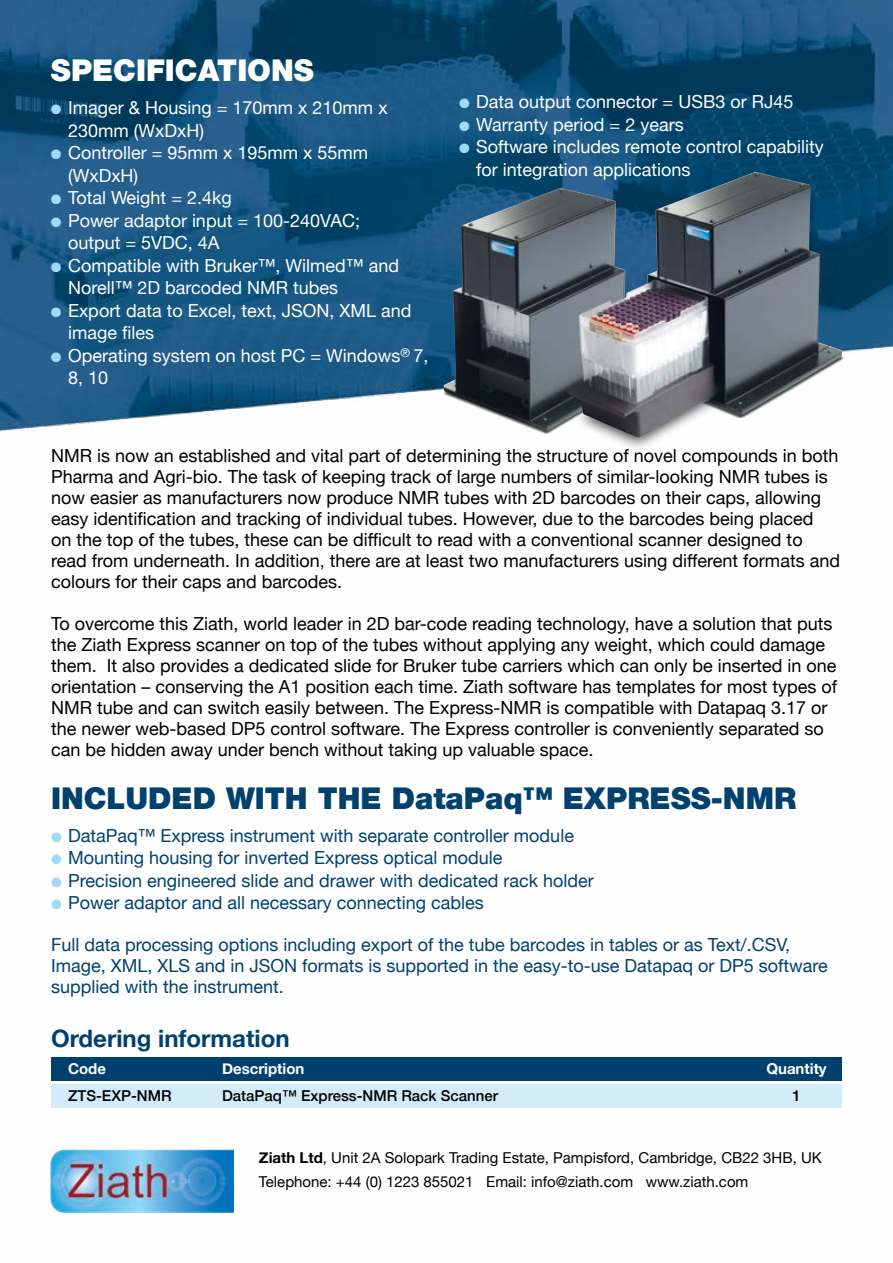
<style>
.page{position:relative;width:893px;height:1263px;background:#fff}
.page>*{position:absolute;margin:0;border:0;box-sizing:border-box;transform-origin:0 0}
.t1{font:900 30px "Helvetica 95";color:#004170}
.t2{font:900 30px "Helvetica 95";color:#fff}
.t3{font:700 24px "Helvetica Neue";color:#004170}
.t4{font:18px/21px "Helvetica Neue";color:#000}
.t5{font:18px/22.5px "Helvetica Neue";color:#fff}
.t6{font:18px/21px "Helvetica Neue";color:#004170}
.t7{font:15px/24px "Helvetica Neue";color:#000}
.t8{font:500 15px "Helvetica Neue";color:#000}
.t9{font:700 15px "Helvetica Neue";color:#fff}
.s1{color:#a1daf8}
.s2{font-weight:700}
</style>
<div class="page">
<img style="left:0;top:0;width:893px;height:1213px">
<img style="left:50px;top:1149px;width:184px;height:63px">
<div style="left:574px;top:375px;width:149px;height:77px;background:#000;opacity:.75"></div>
<img style="left:443px;top:172px;width:399px;height:265px">
<h1 class="t2" style="left:51px;top:53px;width:264px">SPECIFICATIONS</h1>
<p class="t5" style="left:68px;top:98px;width:321px;text-indent:-17px"><span class="s1">●</span> Imager &amp; Housing = 170mm x 210mm x<br>230mm (WxDxH)</p>
<p class="t5" style="left:68px;top:143px;width:302px;text-indent:-17px"><span class="s1">●</span> Controller = 95mm x 195mm x 55mm (WxDxH)</p>
<p class="t5" style="left:51px;top:188px;width:182px"><span class="s1">●</span> Total Weight = 2.4kg</p>
<p class="t5" style="left:68px;top:210px;width:294px;text-indent:-17px"><span class="s1">●</span> Power adaptor input = 100-240VAC; output = 5VDC, 4A</p>
<p class="t5" style="left:68px;top:255px;width:333px;text-indent:-17px"><span class="s1">●</span> Compatible with Bruker™, Wilmed™ and<br>Norell™ 2D barcoded NMR tubes</p>
<p class="t5" style="left:68px;top:300px;width:345px;text-indent:-17px"><span class="s1">●</span> Export data to Excel, text, JSON, XML and image files</p>
<p class="t5" style="left:68px;top:345px;width:362px;text-indent:-17px"><span class="s1">●</span> Operating system on host PC = Windows<sup>®</sup> 7,<br>8, 10</p>
<p class="t5" style="left:459px;top:92px;width:336px"><span class="s1">●</span> Data output connector = USB3 or RJ45</p>
<p class="t5" style="left:459px;top:114px;width:226px"><span class="s1">●</span> Warranty period = 2 years</p>
<p class="t5" style="left:476px;top:137px;width:349px;text-indent:-17px"><span class="s1">●</span> Software includes remote control capability for integration applications</p>
<p class="t4" style="left:51px;top:446px;width:790px">NMR is now an established and vital part of determining the structure of novel compounds in both Pharma and Agri-bio. The task of keeping track of large numbers of similar-looking NMR tubes is now easier as manufacturers now produce NMR tubes with 2D barcodes on their caps, allowing easy identification and tracking of individual tubes. However, due to the barcodes being placed<br>on the top of the tubes, these can be difficult to read with a conventional scanner designed to read from underneath. In addition, there are at least two manufacturers using different formats and colours for their caps and barcodes.</p>
<p class="t4" style="left:51px;top:614px;width:788px">To overcome this Ziath, world leader in 2D bar-code reading technology, have a solution that puts the Ziath Express scanner on top of the tubes without applying any weight, which could damage them. It also provides a dedicated slide for Bruker tube carriers which can only be inserted in one orientation – conserving the A1 position each time. Ziath software has templates for most types of NMR tube and can switch easily between. The Express-NMR is compatible with Datapaq 3.17 or the newer web-based DP5 control software. The Express controller is conveniently separated so can be hidden away under bench without taking up valuable space.</p>
<h1 class="t1" style="left:51px;top:780px;width:747px">INCLUDED WITH THE DataPaq™ EXPRESS-NMR</h1>
<p class="t6" style="left:51px;top:826px;width:524px"><span class="s1">●</span> DataPaq™ Express instrument with separate controller module</p>
<p class="t6" style="left:51px;top:848px;width:453px"><span class="s1">●</span> Mounting housing for inverted Express optical module</p>
<p class="t6" style="left:51px;top:871px;width:544px"><span class="s1">●</span> Precision engineered slide and drawer with dedicated rack holder</p>
<p class="t6" style="left:51px;top:893px;width:434px"><span class="s1">●</span> Power adaptor and all necessary connecting cables</p>
<p class="t6" style="left:51px;top:935px;width:778px">Full data processing options including export of the tube barcodes in tables or as Text/.CSV,<br>Image, XML, XLS and in JSON formats is supported in the easy-to-use Datapaq or DP5 software supplied with the instrument.</p>
<h2 class="t3" style="left:51px;top:1020px;width:240px">Ordering information</h2>
<p class="t9" style="left:68px;top:1057px;width:40px">Code</p>
<p class="t9" style="left:222px;top:1057px;width:84px">Description</p>
<p class="t9" style="left:766px;top:1057px;width:62px">Quantity</p>
<p class="t8" style="left:68px;top:1084px;width:105px">ZTS-EXP-NMR</p>
<p class="t8" style="left:222px;top:1084px;width:278px">DataPaq™ Express-NMR Rack Scanner</p>
<p class="t8" style="left:792px;top:1084px;width:10px">1</p>
<p class="t7" style="left:259px;top:1146px;width:564px"><span class="s2">Ziath Ltd</span>, Unit 2A Solopark Trading Estate, Pampisford, Cambridge, CB22 3HB, UK<br>Telephone: +44 (0) 1223 855021 Email: info@ziath.com www.ziath.com</p>
</div>
